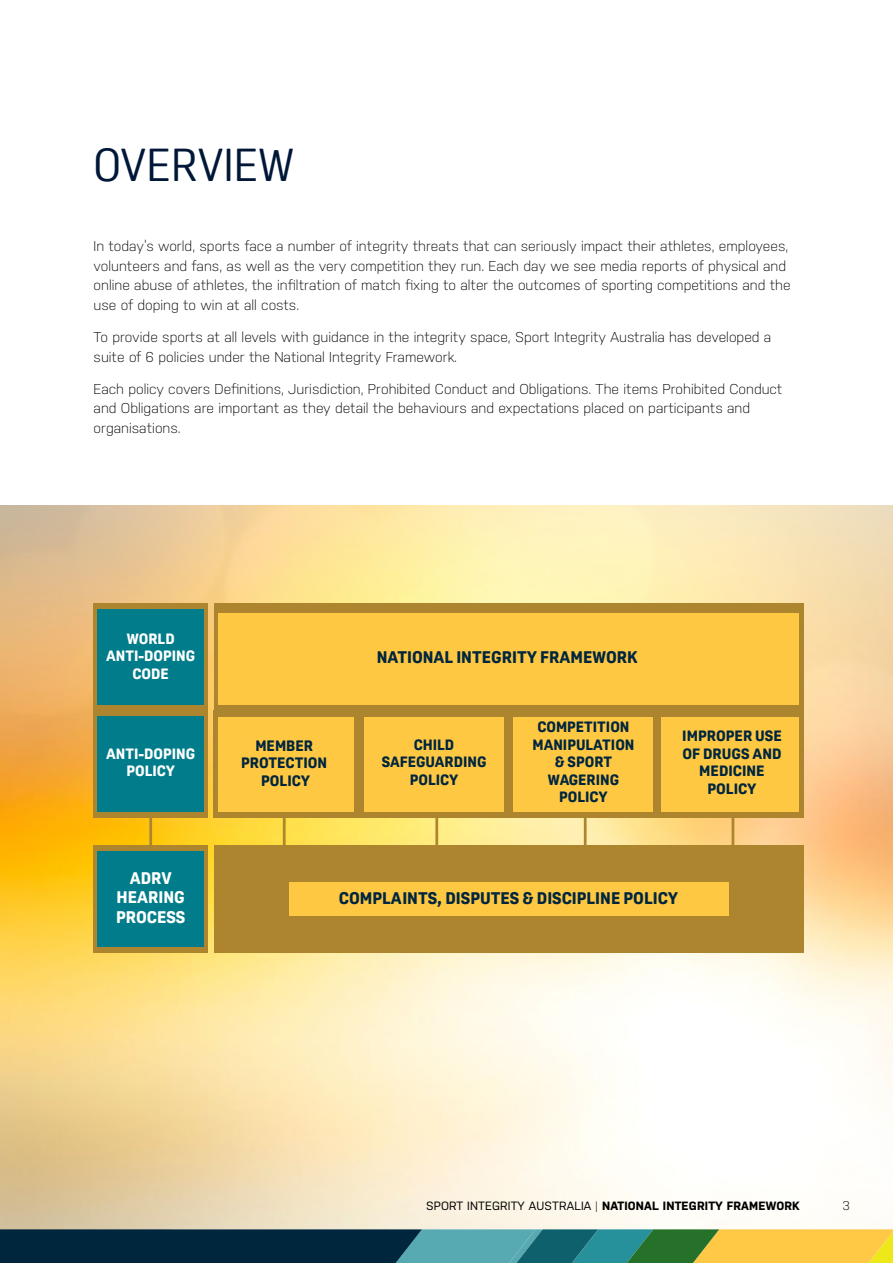
<style>
.page{position:relative;width:893px;height:1263px;background:#fff}
.page>*{position:absolute;margin:0;border:0;box-sizing:border-box;transform-origin:0 0}
._01__HEADING_1{font:45px "Oscine";color:#001738}
.t1{font:800 16.35px "Oscine";color:#00263e}
.t2{font:800 16.35px/19.6px "Oscine";color:#fff;text-align:center}
.t3{font:800 14.7px/17.7px "Oscine";color:#00263e;text-align:center}
.t4{font:800 14.55px/17.5px "Oscine";color:#00263e;text-align:center}
.t5{font:800 14.55px/17.5px "Oscine";color:#fff;text-align:center}
._04__BODY_TEXT{font:300 14.25px/19.5px "Nudista";color:#000}
.t6{font:300 12.75px "Nudista";color:#000}
.t7{font:700 12px "Nudista";letter-spacing:.015em;color:#000}
.s1{font-weight:400}
.s2{font-family:"Oscine";font-weight:300}
</style>
<div class="page">
<img style="left:0;top:506px;width:893px;height:723px">
<div style="left:214px;top:845px;width:590px;height:107px;background:#ac852e"></div>
<div style="left:289px;top:882px;width:439px;height:33px;background:#ffc843"></div>
<div style="left:656px;top:710px;width:148px;height:107px;background:#ac852e"></div>
<div style="left:661px;top:716px;width:138px;height:95px;background:#ffc843"></div>
<div style="left:359px;top:710px;width:150px;height:107px;background:#ac852e"></div>
<div style="left:364px;top:716px;width:140px;height:95px;background:#ffc843"></div>
<div style="left:214px;top:710px;width:147px;height:107px;background:#ac852e"></div>
<div style="left:218px;top:716px;width:136px;height:95px;background:#ffc843"></div>
<svg style="left:509px;top:716px;width:147px;height:101px;background:#b78e30"></svg>
<div style="left:514px;top:716px;width:139px;height:95px;background:#ffc843"></div>
<div style="left:94px;top:710px;width:114px;height:107px;background:#ac852e"></div>
<div style="left:97px;top:716px;width:107px;height:95px;background:#007c8a"></div>
<hr style="left:149px;top:817px;width:3px;height:57px;background:#ac852e">
<div style="left:94px;top:845px;width:114px;height:107px;background:#ac852e"></div>
<div style="left:97px;top:851px;width:107px;height:95px;background:#007c8a"></div>
<hr style="left:732px;top:817px;width:2px;height:57px;background:#ac852e">
<hr style="left:584px;top:817px;width:3px;height:57px;background:#ac852e">
<hr style="left:435px;top:817px;width:3px;height:57px;background:#ac852e">
<hr style="left:283px;top:815px;width:3px;height:61px;background:#ac852e">
<div style="left:214px;top:603px;width:590px;height:113px;background:#ac852e"></div>
<div style="left:218px;top:613px;width:581px;height:92px;background:#ffc843"></div>
<div style="left:94px;top:603px;width:114px;height:109px;background:#ac852e"></div>
<div style="left:97px;top:609px;width:107px;height:95px;background:#007c8a"></div>
<svg style="left:0;top:1229px;width:893px;height:34px;background:#486b57"></svg>
<p class="_01__HEADING_1" style="left:94px;top:140px;width:202px">OVERVIEW</p>
<p class="_04__BODY_TEXT" style="left:94px;top:237px;width:699px">In today’s world, sports face a number of integrity threats that can seriously impact their athletes, employees, volunteers and fans, as well as the very competition they run. Each day we see media reports of physical and online abuse of athletes, the infiltration of match fixing to alter the outcomes of sporting competitions and the use of doping to win at all costs.</p>
<p class="_04__BODY_TEXT" style="left:94px;top:327px;width:679px">To provide sports at all levels with guidance in the integrity space, Sport Integrity Australia has developed a suite of 6 policies under the National Integrity Framework.</p>
<p class="_04__BODY_TEXT" style="left:94px;top:379px;width:690px">Each policy covers Definitions, Jurisdiction, Prohibited Conduct and Obligations. The items Prohibited Conduct and Obligations are important as they detail the behaviours and expectations placed on participants and organisations.</p>
<p class="t5" style="left:106px;top:630px;width:91px">WORLD<br>ANTI-DOPING<br>CODE</p>
<p class="t5" style="left:106px;top:745px;width:91px">ANTI-DOPING<br>POLICY</p>
<p class="t2" style="left:116px;top:868px;width:71px">ADRV<br>HEARING<br>PROCESS</p>
<p class="t3" style="left:241px;top:737px;width:87px">MEMBER<br>PROTECTION<br>POLICY</p>
<p class="t1" style="left:377px;top:647px;width:262px">NATIONAL INTEGRITY FRAMEWORK</p>
<p class="t4" style="left:382px;top:736px;width:106px">CHILD<br>SAFEGUARDING<br>POLICY</p>
<p class="t4" style="left:532px;top:718px;width:104px">COMPETITION<br>MANIPULATION &amp; SPORT<br>WAGERING<br>POLICY</p>
<p class="t4" style="left:682px;top:727px;width:101px">IMPROPER USE<br>OF DRUGS AND<br>MEDICINE<br>POLICY</p>
<p class="t1" style="left:339px;top:889px;width:341px">COMPLAINTS, DISPUTES &amp; DISCIPLINE POLICY</p>
<p class="t7" style="left:426px;top:1199px;width:375px"><span class="s1">SPORT INTEGRITY AUSTRALIA</span> <span class="s2">|</span> NATIONAL INTEGRITY FRAMEWORK</p>
<p class="t6" style="left:843px;top:1198px;width:9px">3</p>
</div>
